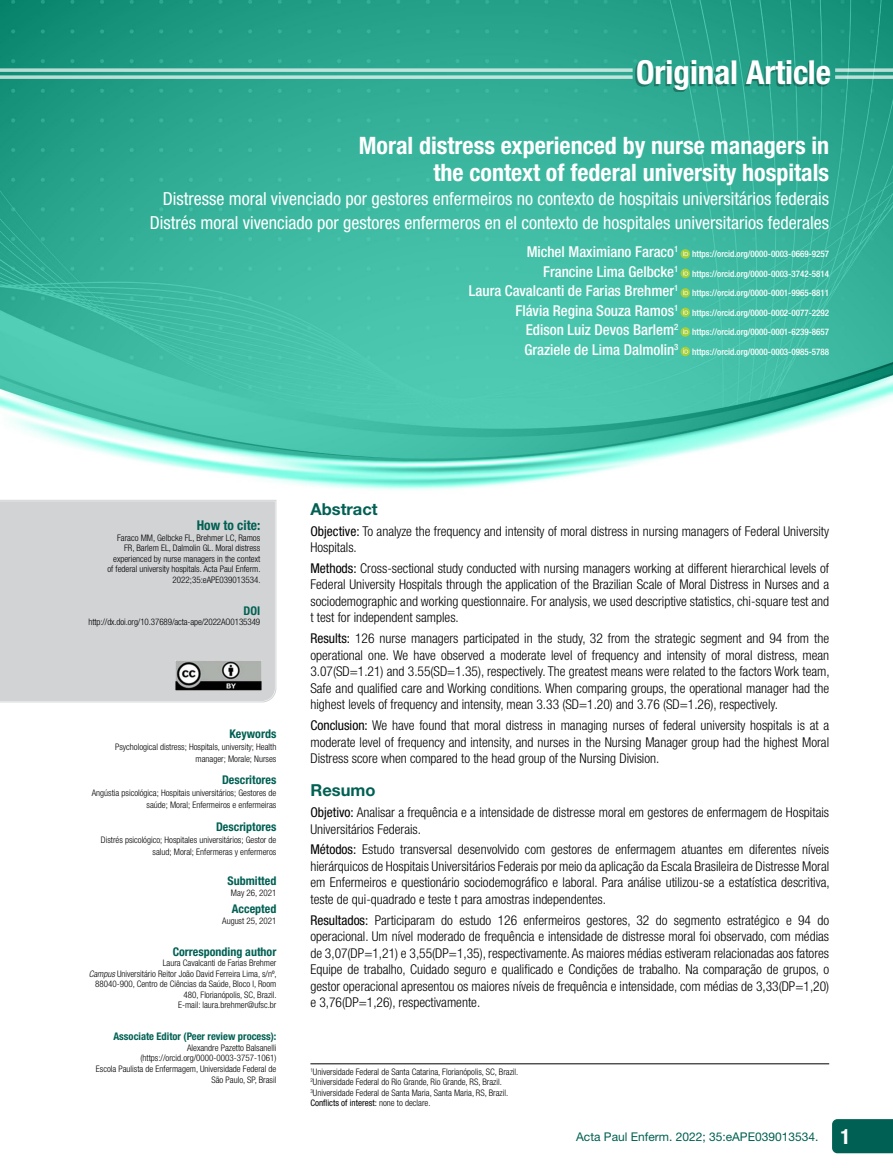
<style>
.page{position:relative;width:893px;height:1170px;background:#fff}
.page>*{position:absolute;margin:0;border:0;box-sizing:border-box;transform-origin:0 0}
.t1{font:700 condensed 33px "Helvetica Neue LT Std";color:#fff}
.t2{font:700 condensed 24px/27px "Helvetica Neue LT Std";color:#fff;text-align:right}
.t3{font:condensed 18px/24px "Helvetica Neue LT Std";color:#fff;text-align:right}
.t4{font:700 16.5px "Helvetica Neue LT Std";color:#006053}
.t5{font:500 condensed 15px "Helvetica Neue LT Std";color:#fff}
.t6{font:300 condensed 13.5px/16.5px "Helvetica Neue LT Std";color:#000;text-align:justify}
.t7{font:700 condensed 13.5px "Helvetica Neue LT Std";color:#006053}
.t8{font:700 condensed 12px "Helvetica Neue LT Std";color:#006053}
.t9{font:12px "Helvetica Neue LT Std";color:#006053}
.t10{font:700 condensed 10.5px "Helvetica Neue LT Std";color:#006053}
.t11{font:300 condensed 9px/10.5px "Helvetica Neue LT Std";color:#000;text-align:right}
.t12{font:500 condensed 9px "Helvetica Neue LT Std";color:#fff}
.s1{font-style:italic}
.s2{font-weight:400}
.s3{font-weight:700;font-stretch:condensed;font-size:21px;color:#fff}
</style>
<div class="page">
<div style="left:832px;top:1119px;width:61px;height:34px;background:#006053"></div>
<img style="left:0;top:0;width:893px;height:490px">
<svg style="left:835px;top:75px;width:58px;height:4px"></svg>
<svg style="left:835px;top:68px;width:58px;height:4px"></svg>
<svg style="left:0;top:500px;width:277px;height:203px;background:#e1e3e3"></svg>
<div style="left:0;top:501px;width:275px;height:199px;background:#d1d3d4"></div>
<img style="left:175px;top:660px;width:86px;height:30px">
<svg style="left:680px;top:249px;width:10px;height:10px"></svg>
<svg style="left:683px;top:251px;width:5px;height:5px"></svg>
<svg style="left:680px;top:269px;width:10px;height:9px"></svg>
<svg style="left:683px;top:270px;width:5px;height:5px"></svg>
<svg style="left:680px;top:288px;width:10px;height:10px"></svg>
<svg style="left:683px;top:290px;width:5px;height:5px"></svg>
<svg style="left:680px;top:308px;width:10px;height:9px"></svg>
<svg style="left:683px;top:309px;width:5px;height:5px"></svg>
<svg style="left:680px;top:327px;width:10px;height:10px"></svg>
<svg style="left:683px;top:329px;width:5px;height:5px"></svg>
<svg style="left:680px;top:347px;width:10px;height:9px"></svg>
<svg style="left:683px;top:348px;width:5px;height:5px"></svg>
<hr style="left:310px;top:1063px;width:519px;height:1px;background:#000">
<div style="left:635px;top:62px;width:193px;height:30px;background:#000;opacity:.3"></div>
<svg style="left:0;top:75px;width:633px;height:4px;background:#aadad1"></svg>
<svg style="left:0;top:68px;width:633px;height:4px;background:#aadad1"></svg>
<h1 class="t1" style="left:636px;top:52px;width:196px">Original Article</h1>
<h2 class="t2" style="left:359px;top:132px;width:472px">Moral distress experienced by nurse managers in the context of federal university hospitals</h2>
<h3 class="t3" style="left:150px;top:187px;width:681px">Distresse moral vivenciado por gestores enfermeiros no contexto de hospitais universitários federais<br>Distrés moral vivenciado por gestores enfermeros en el contexto de hospitales universitarios federales</h3>
<p class="t5" style="left:527px;top:243px;width:153px">Michel Maximiano Faraco<sup>1</sup></p>
<p class="t12" style="left:692px;top:248px;width:138px">https://orcid.org/0000-0003-0669-9257</p>
<p class="t5" style="left:543px;top:262px;width:137px">Francine Lima Gelbcke<sup>1</sup></p>
<p class="t12" style="left:692px;top:268px;width:138px">https://orcid.org/0000-0003-3742-5814</p>
<p class="t5" style="left:469px;top:282px;width:211px">Laura Cavalcanti de Farias Brehmer<sup>1</sup></p>
<p class="t12" style="left:692px;top:287px;width:138px">https://orcid.org/0000-0001-9965-8811</p>
<p class="t5" style="left:515px;top:301px;width:164px">Flávia Regina Souza Ramos<sup>1</sup></p>
<p class="t12" style="left:692px;top:307px;width:138px">https://orcid.org/0000-0002-0077-2292</p>
<p class="t5" style="left:526px;top:321px;width:154px">Edison Luiz Devos Barlem<sup>2</sup></p>
<p class="t12" style="left:692px;top:326px;width:138px">https://orcid.org/0000-0001-6239-8657</p>
<p class="t5" style="left:524px;top:340px;width:156px">Graziele de Lima Dalmolin<sup>3</sup></p>
<p class="t12" style="left:692px;top:346px;width:138px">https://orcid.org/0000-0003-0985-5788</p>
<p class="t7" style="left:197px;top:517px;width:65px">How to cite:</p>
<p class="t11" style="left:107px;top:532px;width:155px">Faraco MM, Gelbcke FL, Brehmer LC, Ramos FR, Barlem EL, Dalmolin GL. Moral distress experienced by nurse managers in the context of federal university hospitals. Acta Paul Enferm.<br>2022;35:eAPE039013534.</p>
<p class="t8" style="left:244px;top:603px;width:18px">DOI</p>
<p class="t11" style="left:88px;top:617px;width:173px">http://dx.doi.org/10.37689/acta-ape/2022AO0135349</p>
<p class="t8" style="left:230px;top:726px;width:48px">Keywords</p>
<p class="t11" style="left:115px;top:740px;width:163px;line-height:12px">Psychological distress; Hospitals, university; Health manager; Morale; Nurses</p>
<p class="t8" style="left:222px;top:772px;width:56px">Descritores</p>
<p class="t11" style="left:92px;top:787px;width:186px;line-height:12px">Angústia psicológica; Hospitais universitários; Gestores de saúde; Moral; Enfermeiros e enfermeiras</p>
<p class="t8" style="left:216px;top:819px;width:62px">Descriptores</p>
<p class="t11" style="left:101px;top:833px;width:177px;line-height:12px">Distrés psicológico; Hospitales universitários; Gestor de salud; Moral; Enfermeras y enfermeros</p>
<p class="t8" style="left:228px;top:873px;width:50px">Submitted</p>
<p class="t11" style="left:231px;top:887px;width:47px">May 26, 2021</p>
<p class="t8" style="left:232px;top:901px;width:46px">Accepted</p>
<p class="t11" style="left:222px;top:915px;width:56px">August 25, 2021</p>
<p class="t8" style="left:173px;top:944px;width:105px">Corresponding author</p>
<p class="t11" style="left:89px;top:957px;width:190px">Laura Cavalcanti de Farias Brehmer<br><span class="s1">Campus</span> Universitário Reitor João David Ferreira Lima, s/nº, 88040-900, Centro de Ciências da Saúde, Bloco I, Room 480, Florianópolis, SC, Brazil.<br>E-mail: laura.brehmer@ufsc.br</p>
<p class="t10" style="left:113px;top:1030px;width:164px">Associate Editor (Peer review process):</p>
<p class="t11" style="left:96px;top:1042px;width:182px">Alexandre Pazetto Balsanelli (https://orcid.org/0000-0003-3757-1061)<br>Escola Paulista de Enfermagem, Universidade Federal de São Paulo, SP, Brasil</p>
<p class="t4" style="left:310px;top:498px;width:69px">Abstract</p>
<p class="t6" style="left:310px;top:522px;width:520px"><span class="s2">Objective:</span> To analyze the frequency and intensity of moral distress in nursing managers of Federal University<br>Hospitals.</p>
<p class="t6" style="left:310px;top:559px;width:520px"><span class="s2">Methods:</span> Cross-sectional study conducted with nursing managers working at different hierarchical levels of Federal University Hospitals through the application of the Brazilian Scale of Moral Distress in Nurses and a sociodemographic and working questionnaire. For analysis, we used descriptive statistics, chi-square test and t test for independent samples.</p>
<p class="t6" style="left:310px;top:630px;width:521px"><span class="s2">Results:</span> 126 nurse managers participated in the study, 32 from the strategic segment and 94 from the operational one. We have observed a moderate level of frequency and intensity of moral distress, mean 3.07(SD=1.21) and 3.55(SD=1.35), respectively. The greatest means were related to the factors Work team, Safe and qualified care and Working conditions. When comparing groups, the operational manager had the highest levels of frequency and intensity, mean 3.33 (SD=1.20) and 3.76 (SD=1.26), respectively.</p>
<p class="t6" style="left:310px;top:716px;width:520px"><span class="s2">Conclusion:</span> We have found that moral distress in managing nurses of federal university hospitals is at a moderate level of frequency and intensity, and nurses in the Nursing Manager group had the highest Moral Distress score when compared to the head group of the Nursing Division.</p>
<p class="t4" style="left:310px;top:780px;width:67px">Resumo</p>
<p class="t6" style="left:310px;top:803px;width:520px"><span class="s2">Objetivo:</span> Analisar a frequência e a intensidade de distresse moral em gestores de enfermagem de Hospitais<br>Universitários Federais.</p>
<p class="t6" style="left:310px;top:841px;width:521px"><span class="s2">Métodos:</span> Estudo transversal desenvolvido com gestores de enfermagem atuantes em diferentes níveis hierárquicos de Hospitais Universitários Federais por meio da aplicação da Escala Brasileira de Distresse Moral em Enfermeiros e questionário sociodemográfico e laboral. Para análise utilizou-se a estatística descritiva, teste de qui-quadrado e teste t para amostras independentes.</p>
<p class="t6" style="left:310px;top:911px;width:520px"><span class="s2">Resultados:</span> Participaram do estudo 126 enfermeiros gestores, 32 do segmento estratégico e 94 do operacional. Um nível moderado de frequência e intensidade de distresse moral foi observado, com médias de 3,07(DP=1,21) e 3,55(DP=1,35), respectivamente. As maiores médias estiveram relacionadas aos fatores Equipe de trabalho, Cuidado seguro e qualificado e Condições de trabalho. Na comparação de grupos, o gestor operacional apresentou os maiores níveis de frequência e intensidade, com médias de 3,33(DP=1,20) e 3,76(DP=1,26), respectivamente.</p>
<p class="t11" style="left:310px;top:1065px;width:209px;text-align:left"><sup>1</sup>Universidade Federal de Santa Catarina, Florianópolis, SC, Brazil.<br><sup>2</sup>Universidade Federal do Rio Grande, Rio Grande, RS, Brazil.<br><sup>3</sup>Universidade Federal de Santa Maria, Santa Maria, RS, Brazil.<br><span class="s2">Conflicts of interest:</span> none to declare.</p>
<p class="t9" style="left:576px;top:1129px;width:276px">Acta Paul Enferm. 2022; 35:eAPE039013534. <span class="s3">1</span></p>
</div>
